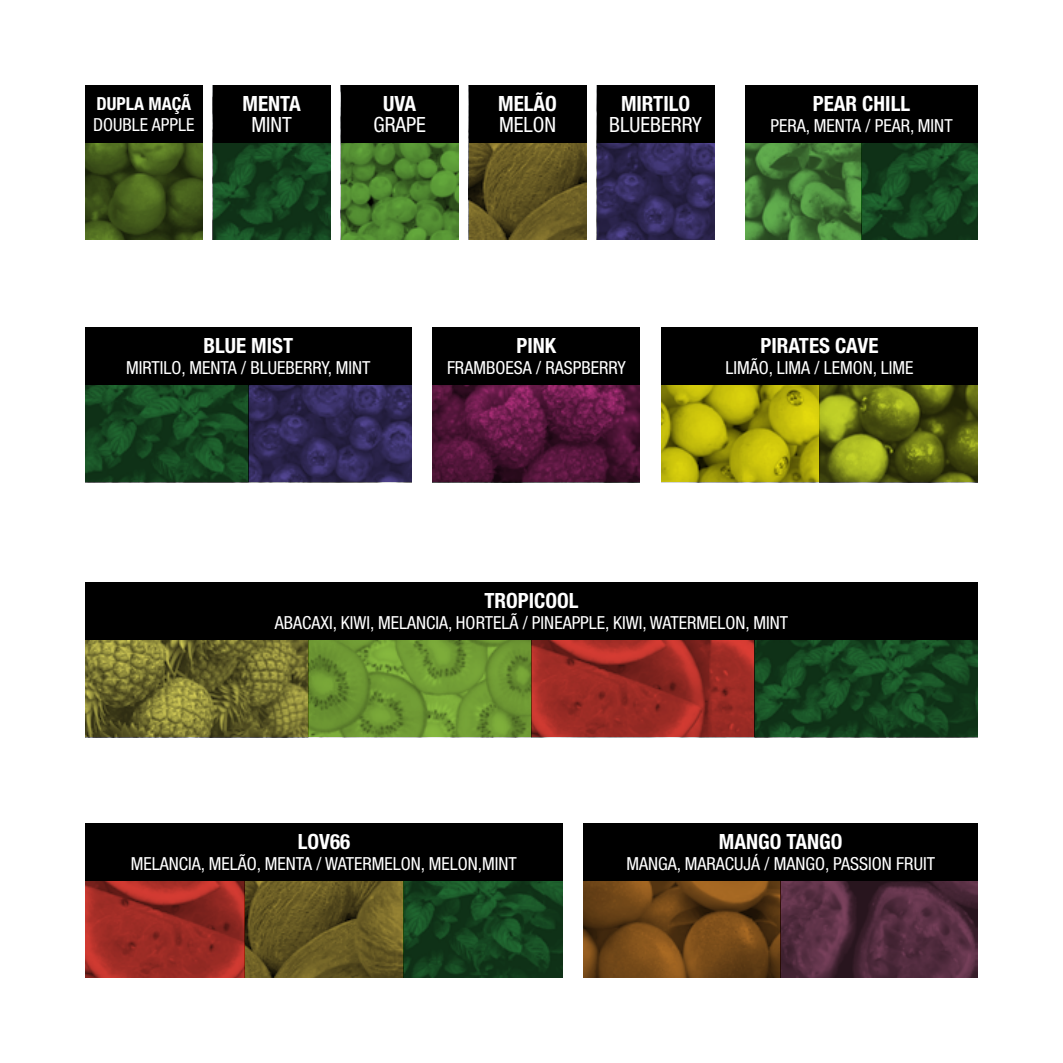
<style>
.page{position:relative;width:1063px;height:1063px;background:#fff}
.page>*{position:absolute;margin:0;border:0;box-sizing:border-box;transform-origin:0 0}
.t1{font:700 condensed 21px "Helvetica Neue LT Std";color:#fff}
.t2{font:condensed 21px "Helvetica Neue LT Std";color:#fff}
.t3{font:condensed 18px "Helvetica Neue LT Std";color:#fff}
.t4{font:700 condensed 18px "Helvetica Neue LT Std";color:#fff}
</style>
<div class="page">
<svg style="left:85px;top:143px;width:117px;height:97px;background:#3e5419"></svg>
<svg style="left:213px;top:143px;width:117px;height:97px;background:#14441f"></svg>
<svg style="left:433px;top:385px;width:207px;height:97px;background:#57163d"></svg>
<svg style="left:755px;top:640px;width:223px;height:97px;background:#14441f"></svg>
<svg style="left:85px;top:385px;width:163px;height:97px;background:#154620"></svg>
<svg style="left:862px;top:143px;width:116px;height:97px;background:#14431f"></svg>
<svg style="left:781px;top:881px;width:197px;height:97px;background:#512b3e"></svg>
<svg style="left:404px;top:881px;width:159px;height:97px;background:#14421f"></svg>
<svg style="left:745px;top:143px;width:117px;height:97px;background:#437a36"></svg>
<svg style="left:584px;top:881px;width:197px;height:97px;background:#6e4517"></svg>
<svg style="left:661px;top:385px;width:158px;height:97px;background:#aca60a"></svg>
<svg style="left:85px;top:640px;width:223px;height:97px;background:#726f2f"></svg>
<svg style="left:341px;top:143px;width:117px;height:97px;background:#4b802e"></svg>
<svg style="left:469px;top:143px;width:117px;height:97px;background:#625521"></svg>
<svg style="left:244px;top:881px;width:160px;height:97px;background:#655822"></svg>
<svg style="left:597px;top:143px;width:117px;height:97px;background:#302957"></svg>
<svg style="left:248px;top:385px;width:164px;height:97px;background:#312958"></svg>
<svg style="left:819px;top:385px;width:159px;height:97px;background:#666f14"></svg>
<svg style="left:308px;top:640px;width:223px;height:97px;background:#6c9532"></svg>
<svg style="left:531px;top:640px;width:224px;height:97px;background:#9d2b25"></svg>
<svg style="left:85px;top:881px;width:159px;height:97px;background:#9f2c25"></svg>
<div style="left:85px;top:85px;width:117px;height:58px;background:#000"></div>
<div style="left:213px;top:85px;width:117px;height:58px;background:#000"></div>
<div style="left:433px;top:328px;width:207px;height:57px;background:#000"></div>
<div style="left:85px;top:328px;width:327px;height:57px;background:#000"></div>
<div style="left:745px;top:85px;width:233px;height:58px;background:#000"></div>
<div style="left:584px;top:823px;width:394px;height:58px;background:#000"></div>
<div style="left:85px;top:823px;width:478px;height:58px;background:#000"></div>
<div style="left:661px;top:328px;width:317px;height:57px;background:#000"></div>
<div style="left:85px;top:582px;width:893px;height:58px;background:#000"></div>
<div style="left:341px;top:85px;width:117px;height:58px;background:#000"></div>
<div style="left:469px;top:85px;width:117px;height:58px;background:#000"></div>
<div style="left:597px;top:85px;width:117px;height:58px;background:#000"></div>
<p class="t4" style="left:96px;top:92px;width:96px">DUPLA MAÇÃ</p>
<p class="t3" style="left:93px;top:114px;width:103px">DOUBLE APPLE</p>
<p class="t1" style="left:243px;top:91px;width:60px">MENTA</p>
<p class="t2" style="left:251px;top:112px;width:42px">MINT</p>
<p class="t1" style="left:383px;top:91px;width:35px">UVA</p>
<p class="t2" style="left:373px;top:112px;width:54px">GRAPE</p>
<p class="t1" style="left:498px;top:91px;width:60px">MELÃO</p>
<p class="t2" style="left:499px;top:112px;width:59px">MELON</p>
<p class="t1" style="left:621px;top:91px;width:71px">MIRTILO</p>
<p class="t2" style="left:609px;top:112px;width:94px">BLUEBERRY</p>
<p class="t1" style="left:813px;top:91px;width:99px">PEAR CHILL</p>
<p class="t3" style="left:770px;top:115px;width:184px">PERA, MENTA / PEAR, MINT</p>
<p class="t1" style="left:203px;top:333px;width:91px">BLUE MIST</p>
<p class="t3" style="left:126px;top:358px;width:246px">MIRTILO, MENTA / BLUEBERRY, MINT</p>
<p class="t1" style="left:517px;top:333px;width:41px">PINK</p>
<p class="t3" style="left:447px;top:358px;width:180px">FRAMBOESA / RASPBERRY</p>
<p class="t1" style="left:760px;top:333px;width:119px">PIRATES CAVE</p>
<p class="t3" style="left:726px;top:358px;width:189px">LIMÃO, LIMA / LEMON, LIME</p>
<p class="t1" style="left:484px;top:588px;width:96px">TROPICOOL</p>
<p class="t3" style="left:275px;top:612px;width:515px">ABACAXI, KIWI, MELANCIA, HORTELÃ / PINEAPPLE, KIWI, WATERMELON, MINT</p>
<p class="t1" style="left:298px;top:829px;width:54px">LOV66</p>
<p class="t3" style="left:131px;top:853px;width:388px">MELANCIA, MELÃO, MENTA / WATERMELON, MELON,MINT</p>
<p class="t1" style="left:719px;top:829px;width:125px">MANGO TANGO</p>
<p class="t3" style="left:626px;top:853px;width:310px">MANGA, MARACUJÁ / MANGO, PASSION FRUIT</p>
</div>
